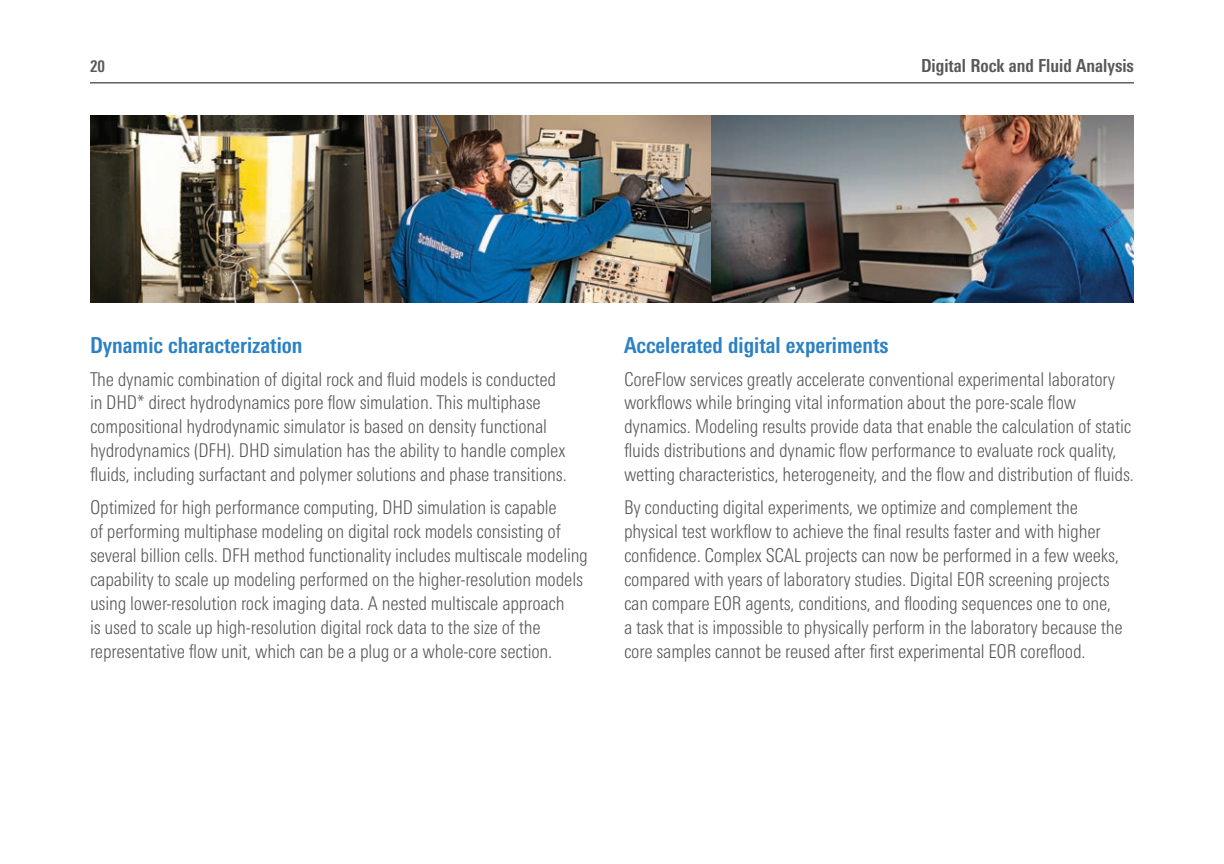
<style>
.page{position:relative;width:1224px;height:864px;background:#fff}
.page>*{position:absolute;margin:0;border:0;box-sizing:border-box;transform-origin:0 0}
.t1{font:700 condensed 22px "Univers Next Pro";color:#2b81c4}
.t2{font:300 condensed 19px/24px "Univers Next Pro";letter-spacing:-.01em;color:#57585a}
.t3{font:700 condensed 18px "Univers Next Pro";color:#57585a}
.t4{font:700 condensed 16px "Univers Next Pro";color:#57585a}
</style>
<div class="page">
<hr style="left:90px;top:82px;width:1044px;height:1px;background:#57585a">
<img style="left:711px;top:115px;width:423px;height:187px">
<img style="left:90px;top:115px;width:274px;height:187px">
<img style="left:364px;top:115px;width:347px;height:187px">
<p class="t4" style="left:90px;top:57px;width:17px">20</p>
<p class="t3" style="left:921px;top:55px;width:214px">Digital Rock and Fluid Analysis</p>
<p class="t1" style="left:90px;top:332px;width:214px">Dynamic characterization</p>
<p class="t2" style="left:90px;top:367px;width:478px">The dynamic combination of digital rock and fluid models is conducted in DHD* direct hydrodynamics pore flow simulation. This multiphase compositional hydrodynamic simulator is based on density functional hydrodynamics (DFH). DHD simulation has the ability to handle complex fluids, including surfactant and polymer solutions and phase transitions.</p>
<p class="t2" style="left:90px;top:496px;width:499px">Optimized for high performance computing, DHD simulation is capable<br>of performing multiphase modeling on digital rock models consisting of several billion cells. DFH method functionality includes multiscale modeling capability to scale up modeling performed on the higher-resolution models using lower-resolution rock imaging data. A nested multiscale approach<br>is used to scale up high-resolution digital rock data to the size of the representative flow unit, which can be a plug or a whole-core section.</p>
<p class="t1" style="left:624px;top:332px;width:266px">Accelerated digital experiments</p>
<p class="t2" style="left:624px;top:367px;width:511px">CoreFlow services greatly accelerate conventional experimental laboratory workflows while bringing vital information about the pore-scale flow dynamics. Modeling results provide data that enable the calculation of static fluids distributions and dynamic flow performance to evaluate rock quality, wetting characteristics, heterogeneity, and the flow and distribution of fluids.</p>
<p class="t2" style="left:624px;top:496px;width:500px">By conducting digital experiments, we optimize and complement the physical test workflow to achieve the final results faster and with higher confidence. Complex SCAL projects can now be performed in a few weeks, compared with years of laboratory studies. Digital EOR screening projects can compare EOR agents, conditions, and flooding sequences one to one, a task that is impossible to physically perform in the laboratory because the core samples cannot be reused after first experimental EOR coreflood.</p>
</div>
